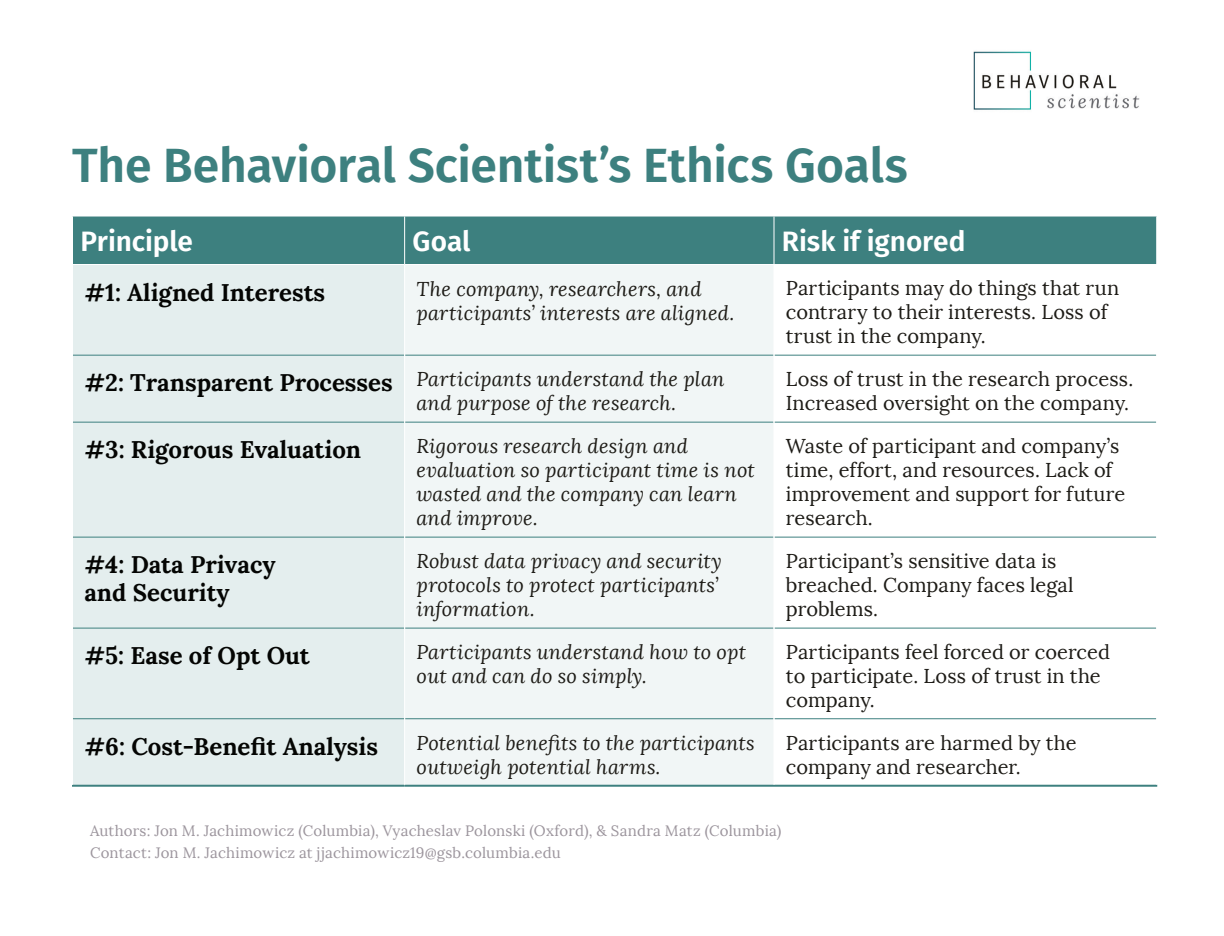
<style>
.page{position:relative;width:1224px;height:936px;background:#fff}
.page>*{position:absolute;margin:0;border:0;box-sizing:border-box;transform-origin:0 0}
.t1{font:600 48px "Fira Sans";letter-spacing:-.005em;color:#3d807f}
.t2{font:600 28px "Fira Sans";letter-spacing:-.005em;color:#fff}
.t3{font:700 24px/28px "Lora";color:#040503}
.t4{font:20px/24px "Lora";color:#1d1b16}
.t5{font:italic 20px/24px "Lora";letter-spacing:.01em;color:#1d1b16}
.t6{font:15px/22px "Lora";letter-spacing:.01em;color:#9c959d}
.s1{font-weight:700;font-style:normal;font-size:24px;color:#040503}
</style>
<div class="page">
<div style="left:73px;top:217px;width:1083px;height:47px;background:#3d807f"></div>
<div style="left:73px;top:265px;width:331px;height:520px;background:#e4eeee"></div>
<div style="left:405px;top:265px;width:369px;height:520px;background:#f1f6f6"></div>
<hr style="left:72px;top:785px;width:333px;height:2px;background:#3d807f">
<hr style="left:405px;top:785px;width:369px;height:2px;background:#3d807f">
<hr style="left:774px;top:785px;width:383px;height:2px;background:#3d807f">
<hr style="left:73px;top:355px;width:331px;height:1px;background:#3d807f">
<hr style="left:405px;top:355px;width:369px;height:1px;background:#3d807f">
<hr style="left:774px;top:355px;width:382px;height:1px;background:#3d807f">
<hr style="left:73px;top:422px;width:331px;height:1px;background:#3d807f">
<hr style="left:405px;top:422px;width:369px;height:1px;background:#3d807f">
<hr style="left:774px;top:422px;width:382px;height:1px;background:#3d807f">
<hr style="left:73px;top:537px;width:331px;height:1px;background:#3d807f">
<hr style="left:405px;top:537px;width:369px;height:1px;background:#3d807f">
<hr style="left:774px;top:537px;width:382px;height:1px;background:#3d807f">
<hr style="left:73px;top:628px;width:331px;height:1px;background:#3d807f">
<hr style="left:405px;top:628px;width:369px;height:1px;background:#3d807f">
<hr style="left:774px;top:628px;width:382px;height:1px;background:#3d807f">
<hr style="left:73px;top:718px;width:331px;height:1px;background:#3d807f">
<hr style="left:405px;top:718px;width:369px;height:1px;background:#3d807f">
<hr style="left:774px;top:718px;width:382px;height:1px;background:#3d807f">
<hr style="left:404px;top:217px;width:1px;height:47px;background:#fff">
<hr style="left:774px;top:217px;width:1px;height:47px;background:#fff">
<hr style="left:774px;top:355px;width:1px;height:67px;background:#fff">
<hr style="left:774px;top:422px;width:1px;height:115px;background:#fff">
<hr style="left:774px;top:537px;width:1px;height:91px;background:#fff">
<hr style="left:774px;top:628px;width:1px;height:91px;background:#fff">
<img style="left:973px;top:51px;width:167px;height:59px">
<h1 class="t1" style="left:72px;top:131px;width:837px">The Behavioral Scientist’s Ethics Goals</h1>
<h2 class="t2" style="left:80px;top:222px;width:114px">Principle</h2>
<h2 class="t2" style="left:413px;top:222px;width:59px">Goal</h2>
<h2 class="t2" style="left:782px;top:222px;width:185px">Risk if ignored</h2>
<p class="t3" style="left:84px;top:278px;width:242px">#1: Aligned Interests</p>
<p class="t5" style="left:417px;top:277px;width:319px">The company, researchers, and participants’ interests are aligned.</p>
<p class="t4" style="left:786px;top:276px;width:335px">Participants may do things that run contrary to their interests. Loss of trust in the company.</p>
<p class="t5" style="left:417px;top:367px;width:309px;text-indent:-332px"><span class="s1">#2: Transparent Processes</span> Participants understand the plan and purpose of the research.</p>
<p class="t4" style="left:786px;top:367px;width:349px">Loss of trust in the research process.<br>Increased oversight on the company.</p>
<p class="t3" style="left:84px;top:436px;width:278px">#3: Rigorous Evaluation</p>
<p class="t5" style="left:417px;top:434px;width:340px">Rigorous research design and evaluation so participant time is not wasted and the company can learn and improve.</p>
<p class="t4" style="left:786px;top:434px;width:341px">Waste of participant and company’s time, effort, and resources. Lack of improvement and support for future research.</p>
<p class="t3" style="left:84px;top:550px;width:193px">#4: Data Privacy and Security</p>
<p class="t5" style="left:417px;top:549px;width:307px">Robust data privacy and security protocols to protect participants’ information.</p>
<p class="t4" style="left:786px;top:549px;width:289px">Participant’s sensitive data is breached. Company faces legal problems.</p>
<p class="t3" style="left:84px;top:641px;width:227px">#5: Ease of Opt Out</p>
<p class="t5" style="left:417px;top:640px;width:331px">Participants understand how to opt out and can do so simply.</p>
<p class="t4" style="left:786px;top:640px;width:326px">Participants feel forced or coerced to participate. Loss of trust in the company.</p>
<p class="t3" style="left:84px;top:732px;width:295px">#6: Cost-Benefit Analysis</p>
<p class="t5" style="left:417px;top:731px;width:340px">Potential benefits to the participants outweigh potential harms.</p>
<p class="t4" style="left:786px;top:731px;width:292px">Participants are harmed by the company and researcher.</p>
<p class="t6" style="left:90px;top:820px;width:693px">Authors: Jon M. Jachimowicz (Columbia), Vyacheslav Polonski (Oxford), &amp; Sandra Matz (Columbia)<br>Contact: Jon M. Jachimowicz at jjachimowicz19@gsb.columbia.edu</p>
</div>
